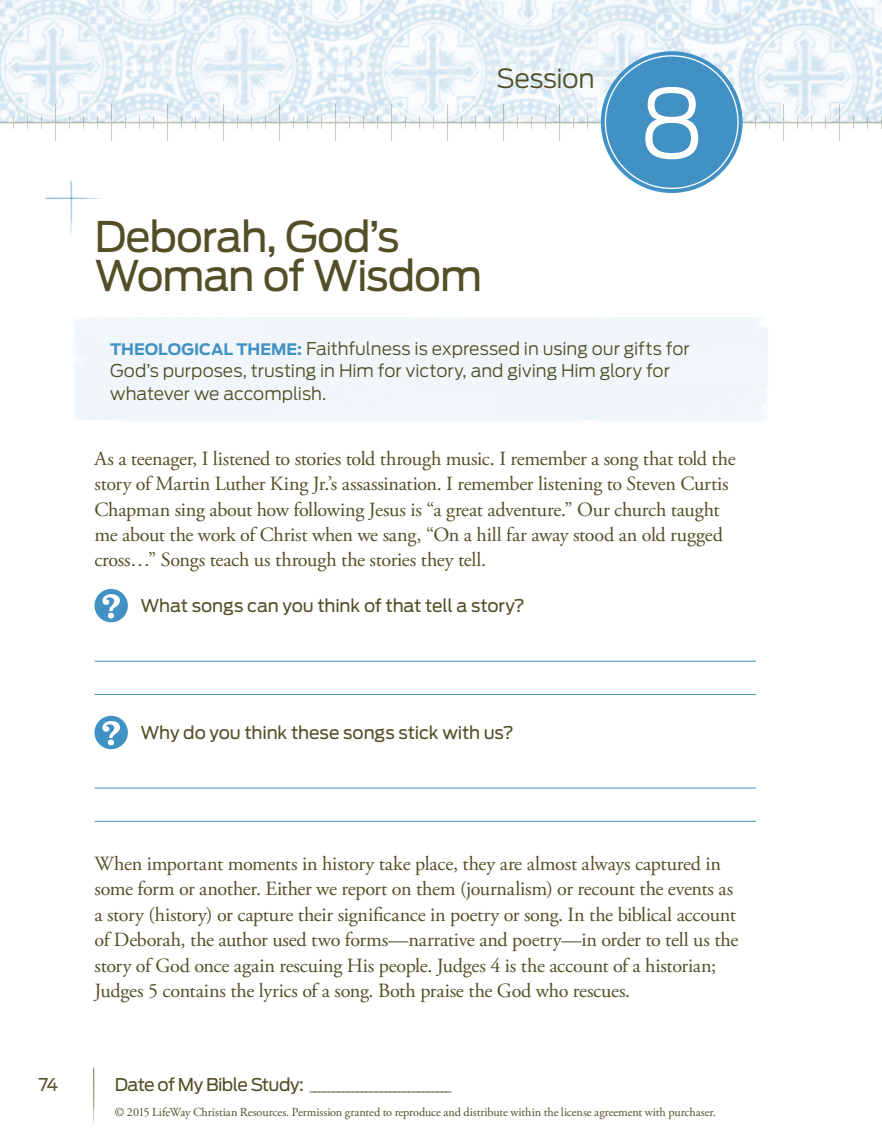
<style>
.page{position:relative;width:882px;height:1134px;background:#fff}
.page>*{position:absolute;margin:0;border:0;box-sizing:border-box;transform-origin:0 0}
.t1{font:300 94.5px "Antenna";color:#fff}
.t2{font:42px/38.5px "Antenna";letter-spacing:-.025em;color:#524f26}
.t3{font:300 26.25px "Antenna";letter-spacing:-.015em;color:#524f26}
.t4{font:20.12px/25.4px "Adobe Garamond Pro";letter-spacing:-.015em;color:#524f26}
.t5{font:300 17.5px/22.8px "Antenna";color:#524f26}
.t6{font:17.5px "Antenna";letter-spacing:-.01em;color:#524f26}
.t7{font:12.25px "Adobe Garamond Pro";letter-spacing:-.005em;color:#524f26}
.t8{font:10.5px "Antenna";color:#524f26}
.s1{font-weight:700;font-size:15.75px;color:#4191c4}
.s2{font-size:17.5px}
</style>
<div class="page">
<img style="left:0;top:0;width:882px;height:122px">
<hr style="left:0;top:122px;width:882px;height:1px;background:#524f26">
<svg style="left:13px;top:116px;width:1px;height:13px"></svg>
<svg style="left:27px;top:116px;width:1px;height:13px"></svg>
<svg style="left:41px;top:116px;width:1px;height:13px"></svg>
<svg style="left:69px;top:116px;width:1px;height:13px"></svg>
<svg style="left:83px;top:116px;width:1px;height:13px"></svg>
<svg style="left:97px;top:116px;width:1px;height:13px"></svg>
<svg style="left:125px;top:116px;width:1px;height:13px"></svg>
<svg style="left:139px;top:116px;width:1px;height:13px"></svg>
<svg style="left:153px;top:116px;width:1px;height:13px"></svg>
<svg style="left:181px;top:116px;width:1px;height:13px"></svg>
<svg style="left:195px;top:116px;width:1px;height:13px"></svg>
<svg style="left:209px;top:116px;width:1px;height:13px"></svg>
<svg style="left:237px;top:116px;width:1px;height:13px"></svg>
<svg style="left:251px;top:116px;width:1px;height:13px"></svg>
<svg style="left:265px;top:116px;width:1px;height:13px"></svg>
<svg style="left:293px;top:116px;width:1px;height:13px"></svg>
<svg style="left:307px;top:116px;width:1px;height:13px"></svg>
<svg style="left:321px;top:116px;width:1px;height:13px"></svg>
<svg style="left:349px;top:116px;width:1px;height:13px"></svg>
<svg style="left:363px;top:116px;width:1px;height:13px"></svg>
<svg style="left:377px;top:116px;width:1px;height:13px"></svg>
<svg style="left:405px;top:116px;width:1px;height:13px"></svg>
<svg style="left:419px;top:116px;width:1px;height:13px"></svg>
<svg style="left:433px;top:116px;width:1px;height:13px"></svg>
<svg style="left:461px;top:116px;width:1px;height:13px"></svg>
<svg style="left:475px;top:116px;width:1px;height:13px"></svg>
<svg style="left:489px;top:116px;width:1px;height:13px"></svg>
<svg style="left:517px;top:116px;width:1px;height:13px"></svg>
<svg style="left:531px;top:116px;width:1px;height:13px"></svg>
<svg style="left:545px;top:116px;width:1px;height:13px"></svg>
<svg style="left:573px;top:116px;width:1px;height:13px"></svg>
<svg style="left:587px;top:116px;width:1px;height:13px"></svg>
<svg style="left:755px;top:116px;width:1px;height:13px"></svg>
<svg style="left:769px;top:116px;width:1px;height:13px"></svg>
<svg style="left:797px;top:116px;width:1px;height:13px"></svg>
<svg style="left:811px;top:116px;width:1px;height:13px"></svg>
<svg style="left:825px;top:116px;width:1px;height:13px"></svg>
<svg style="left:853px;top:116px;width:1px;height:13px"></svg>
<svg style="left:867px;top:116px;width:1px;height:13px"></svg>
<svg style="left:881px;top:116px;width:1px;height:13px"></svg>
<hr style="left:55px;top:104px;width:1px;height:37px;background:#524f26">
<hr style="left:111px;top:104px;width:1px;height:37px;background:#524f26">
<hr style="left:167px;top:104px;width:1px;height:37px;background:#524f26">
<hr style="left:223px;top:104px;width:1px;height:37px;background:#524f26">
<hr style="left:279px;top:104px;width:1px;height:37px;background:#524f26">
<hr style="left:335px;top:104px;width:1px;height:37px;background:#524f26">
<hr style="left:391px;top:104px;width:1px;height:37px;background:#524f26">
<hr style="left:447px;top:104px;width:1px;height:37px;background:#524f26">
<hr style="left:503px;top:104px;width:1px;height:37px;background:#524f26">
<hr style="left:559px;top:104px;width:1px;height:37px;background:#524f26">
<hr style="left:783px;top:104px;width:1px;height:37px;background:#524f26">
<hr style="left:839px;top:104px;width:1px;height:37px;background:#524f26">
<img style="left:93px;top:1067px;width:2px;height:57px">
<img style="left:70px;top:180px;width:3px;height:55px">
<img style="left:45px;top:188px;width:56px;height:15px">
<div style="left:601px;top:51px;width:142px;height:142px;background:#4191c4;border-radius:50%"></div>
<hr style="left:94px;top:661px;width:662px;height:1px;background:#4191c4">
<hr style="left:94px;top:694px;width:662px;height:1px;background:#4191c4">
<hr style="left:94px;top:788px;width:662px;height:1px;background:#4191c4">
<hr style="left:94px;top:821px;width:662px;height:1px;background:#4191c4">
<svg style="left:94px;top:589px;width:34px;height:33px"></svg>
<svg style="left:94px;top:716px;width:34px;height:33px"></svg>
<h3 class="t3" style="left:496px;top:63px;width:100px">Session</h3>
<h2 class="t2" style="left:94px;top:218px;width:389px">Deborah, God’s<br>Woman of Wisdom</h2>
<h1 class="t1" style="left:639px;top:67px;width:67px">8</h1>
<p class="t5" style="left:110px;top:337px;width:581px"><span class="s1">THEOLOGICAL THEME:</span> Faithfulness is expressed in using our gifts for<br>God’s purposes, trusting in Him for victory, and giving Him glory for whatever we accomplish.</p>
<p class="t4" style="left:94px;top:447px;width:643px">As a teenager, I listened to stories told through music. I remember a song that told the story of Martin Luther King Jr.’s assassination. I remember listening to Steven Curtis Chapman sing about how following Jesus is “a great adventure.” Our church taught me about the work of Christ when we sang, “On a hill far away stood an old rugged cross…” Songs teach us through the stories they tell.</p>
<p class="t6" style="left:140px;top:595px;width:386px">What songs can you think of that tell a story?</p>
<p class="t6" style="left:140px;top:722px;width:375px">Why do you think these songs stick with us?</p>
<p class="t4" style="left:94px;top:852px;width:645px">When important moments in history take place, they are almost always captured in some form or another. Either we report on them (journalism) or recount the events as a story (history) or capture their significance in poetry or song. In the biblical account of Deborah, the author used two forms—narrative and poetry—in order to tell us the story of God once again rescuing His people. Judges 4 is the account of a historian; Judges 5 contains the lyrics of a song. Both praise the God who rescues.</p>
<p class="t6" style="left:38px;top:1074px;width:22px">74</p>
<p class="t8" style="left:115px;top:1081px;width:338px"><span class="s2">Date of My Bible Study:</span> ______________________________</p>
<p class="t7" style="left:115px;top:1105px;width:603px">© 2015 LifeWay Christian Resources. Permission granted to reproduce and distribute within the license agreement with purchaser.</p>
</div>
